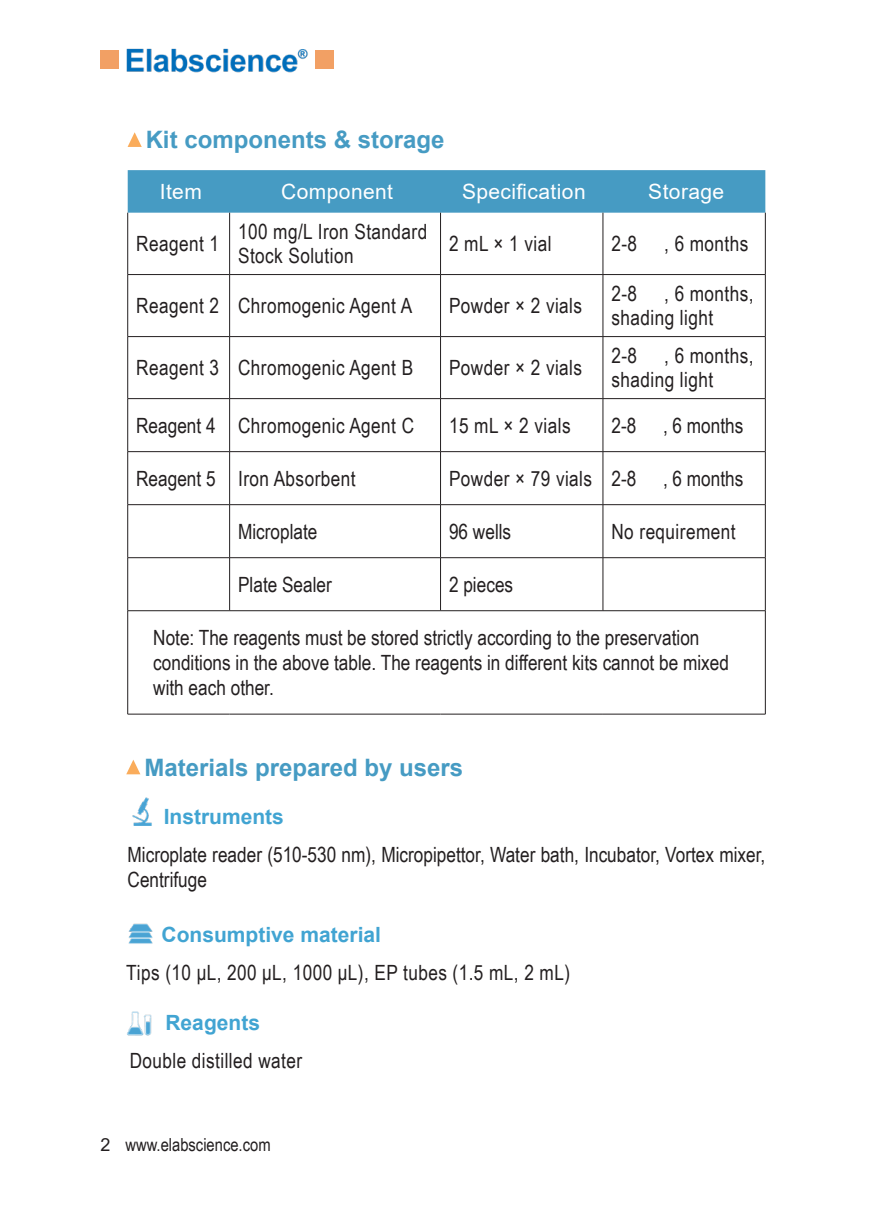
<style>
.page{position:relative;width:893px;height:1208px;background:#fff}
.page>*{position:absolute;margin:0;border:0;box-sizing:border-box;transform-origin:0 0}
.t1{font:700 24px "Arial";color:#469bc3}
.t2{font:21px/25.2px "Arial Narrow";color:#231f20}
.t3{font:21px/24px "Arial Narrow";letter-spacing:.02em;color:#231f20}
.t4{font:700 21px "Arial";color:#41a4d2}
.t5{font:21px "Arial";letter-spacing:.02em;color:#fff}
.t6{font:18px "Arial Narrow";color:#231f20}
.s1{font-family:"Arial"}
</style>
<div class="page">
<img style="left:126px;top:48px;width:182px;height:25px">
<div style="left:315px;top:51px;width:18px;height:18px;background:#f2a064"></div>
<div style="left:101px;top:51px;width:18px;height:18px;background:#f2a064"></div>
<svg style="left:128px;top:132px;width:14px;height:15px"></svg>
<div style="left:128px;top:170px;width:637px;height:43px;background:#469bc3"></div>
<hr style="left:128px;top:274px;width:102px;height:1px;background:#231f20">
<hr style="left:230px;top:274px;width:211px;height:1px;background:#231f20">
<hr style="left:441px;top:274px;width:162px;height:1px;background:#231f20">
<hr style="left:603px;top:274px;width:162px;height:1px;background:#231f20">
<hr style="left:128px;top:398px;width:102px;height:1px;background:#231f20">
<hr style="left:230px;top:398px;width:211px;height:1px;background:#231f20">
<hr style="left:441px;top:398px;width:162px;height:1px;background:#231f20">
<hr style="left:603px;top:398px;width:162px;height:1px;background:#231f20">
<hr style="left:127px;top:213px;width:1px;height:61px;background:#231f20">
<hr style="left:127px;top:275px;width:1px;height:61px;background:#231f20">
<hr style="left:128px;top:336px;width:102px;height:1px;background:#231f20">
<hr style="left:127px;top:337px;width:1px;height:61px;background:#231f20">
<hr style="left:127px;top:399px;width:1px;height:52px;background:#231f20">
<hr style="left:128px;top:451px;width:102px;height:1px;background:#231f20">
<hr style="left:127px;top:452px;width:1px;height:52px;background:#231f20">
<hr style="left:128px;top:504px;width:102px;height:1px;background:#231f20">
<hr style="left:127px;top:505px;width:1px;height:52px;background:#231f20">
<hr style="left:128px;top:557px;width:102px;height:1px;background:#231f20">
<hr style="left:127px;top:558px;width:1px;height:52px;background:#231f20">
<hr style="left:128px;top:610px;width:102px;height:1px;background:#231f20">
<hr style="left:127px;top:611px;width:1px;height:103px;background:#231f20">
<hr style="left:128px;top:713px;width:102px;height:1px;background:#231f20">
<hr style="left:230px;top:713px;width:211px;height:1px;background:#231f20">
<hr style="left:441px;top:713px;width:162px;height:1px;background:#231f20">
<hr style="left:603px;top:713px;width:162px;height:1px;background:#231f20">
<hr style="left:229px;top:213px;width:1px;height:61px;background:#231f20">
<hr style="left:229px;top:275px;width:1px;height:61px;background:#231f20">
<hr style="left:230px;top:336px;width:211px;height:1px;background:#231f20">
<hr style="left:229px;top:337px;width:1px;height:61px;background:#231f20">
<hr style="left:229px;top:399px;width:1px;height:52px;background:#231f20">
<hr style="left:230px;top:451px;width:211px;height:1px;background:#231f20">
<hr style="left:229px;top:452px;width:1px;height:52px;background:#231f20">
<hr style="left:230px;top:504px;width:211px;height:1px;background:#231f20">
<hr style="left:229px;top:505px;width:1px;height:52px;background:#231f20">
<hr style="left:230px;top:557px;width:211px;height:1px;background:#231f20">
<hr style="left:229px;top:558px;width:1px;height:52px;background:#231f20">
<hr style="left:230px;top:610px;width:211px;height:1px;background:#231f20">
<hr style="left:440px;top:213px;width:1px;height:61px;background:#231f20">
<hr style="left:602px;top:213px;width:1px;height:61px;background:#231f20">
<hr style="left:765px;top:213px;width:1px;height:61px;background:#231f20">
<hr style="left:440px;top:275px;width:1px;height:61px;background:#231f20">
<hr style="left:602px;top:275px;width:1px;height:61px;background:#231f20">
<hr style="left:765px;top:275px;width:1px;height:61px;background:#231f20">
<hr style="left:441px;top:336px;width:162px;height:1px;background:#231f20">
<hr style="left:440px;top:337px;width:1px;height:61px;background:#231f20">
<hr style="left:603px;top:336px;width:162px;height:1px;background:#231f20">
<hr style="left:602px;top:337px;width:1px;height:61px;background:#231f20">
<hr style="left:765px;top:337px;width:1px;height:61px;background:#231f20">
<hr style="left:440px;top:399px;width:1px;height:52px;background:#231f20">
<hr style="left:602px;top:399px;width:1px;height:52px;background:#231f20">
<hr style="left:765px;top:399px;width:1px;height:52px;background:#231f20">
<hr style="left:441px;top:451px;width:162px;height:1px;background:#231f20">
<hr style="left:440px;top:452px;width:1px;height:52px;background:#231f20">
<hr style="left:603px;top:451px;width:162px;height:1px;background:#231f20">
<hr style="left:602px;top:452px;width:1px;height:52px;background:#231f20">
<hr style="left:765px;top:452px;width:1px;height:52px;background:#231f20">
<hr style="left:441px;top:504px;width:162px;height:1px;background:#231f20">
<hr style="left:440px;top:505px;width:1px;height:52px;background:#231f20">
<hr style="left:603px;top:504px;width:162px;height:1px;background:#231f20">
<hr style="left:602px;top:505px;width:1px;height:52px;background:#231f20">
<hr style="left:765px;top:505px;width:1px;height:52px;background:#231f20">
<hr style="left:441px;top:557px;width:162px;height:1px;background:#231f20">
<hr style="left:440px;top:558px;width:1px;height:52px;background:#231f20">
<hr style="left:603px;top:557px;width:162px;height:1px;background:#231f20">
<hr style="left:602px;top:558px;width:1px;height:52px;background:#231f20">
<hr style="left:765px;top:558px;width:1px;height:52px;background:#231f20">
<hr style="left:441px;top:610px;width:162px;height:1px;background:#231f20">
<hr style="left:603px;top:610px;width:162px;height:1px;background:#231f20">
<hr style="left:765px;top:611px;width:1px;height:103px;background:#231f20">
<img style="left:132px;top:797px;width:20px;height:29px">
<svg style="left:126px;top:760px;width:14px;height:14px"></svg>
<img style="left:128px;top:923px;width:25px;height:21px">
<img style="left:127px;top:1011px;width:25px;height:25px">
<p class="t1" style="left:146px;top:123px;width:300px">Kit components &amp; storage</p>
<p class="t5" style="left:160px;top:177px;width:44px">Item</p>
<p class="t5" style="left:281px;top:177px;width:113px">Component</p>
<p class="t5" style="left:462px;top:177px;width:125px">Specification</p>
<p class="t5" style="left:648px;top:177px;width:78px">Storage</p>
<p class="t3" style="left:136px;top:231px;width:84px">Reagent 1</p>
<p class="t3" style="left:238px;top:219px;width:191px">100 mg/L Iron Standard<br>Stock Solution</p>
<p class="t2" style="left:449px;top:230px;width:104px">2 mL × 1 vial</p>
<p class="t2" style="left:611px;top:230px;width:27px">2-8</p>
<p class="t2" style="left:664px;top:230px;width:86px">, 6 months</p>
<p class="t3" style="left:136px;top:293px;width:84px">Reagent 2</p>
<p class="t3" style="left:238px;top:293px;width:176px">Chromogenic Agent A</p>
<p class="t3" style="left:449px;top:293px;width:135px">Powder × 2 vials</p>
<p class="t3" style="left:136px;top:355px;width:84px">Reagent 3</p>
<p class="t3" style="left:238px;top:355px;width:177px">Chromogenic Agent B</p>
<p class="t3" style="left:449px;top:355px;width:135px">Powder × 2 vials</p>
<p class="t2" style="left:611px;top:280px;width:27px">2-8</p>
<p class="t3" style="left:611px;top:281px;width:144px;text-indent:53px">, 6 months, shading light</p>
<p class="t2" style="left:611px;top:342px;width:27px">2-8</p>
<p class="t3" style="left:611px;top:343px;width:144px;text-indent:53px">, 6 months, shading light</p>
<p class="t2" style="left:136px;top:412px;width:81px">Reagent 4</p>
<p class="t3" style="left:238px;top:412px;width:178px">Chromogenic Agent C</p>
<p class="t3" style="left:449px;top:412px;width:123px">15 mL × 2 vials</p>
<p class="t2" style="left:611px;top:412px;width:26px">2-8</p>
<p class="t2" style="left:663px;top:412px;width:82px">, 6 months</p>
<p class="t2" style="left:136px;top:465px;width:81px">Reagent 5</p>
<p class="t3" style="left:238px;top:465px;width:119px">Iron Absorbent</p>
<p class="t3" style="left:449px;top:465px;width:145px">Powder × 79 vials</p>
<p class="t2" style="left:611px;top:465px;width:26px">2-8</p>
<p class="t2" style="left:663px;top:465px;width:82px">, 6 months</p>
<p class="t2" style="left:238px;top:518px;width:81px">Microplate</p>
<p class="t2" style="left:449px;top:518px;width:64px">96 wells</p>
<p class="t3" style="left:611px;top:518px;width:126px">No requirement</p>
<p class="t2" style="left:238px;top:571px;width:95px">Plate Sealer</p>
<p class="t2" style="left:449px;top:571px;width:66px">2 pieces</p>
<p class="t2" style="left:153px;top:624px;width:577px">Note: The reagents must be stored strictly according to the preservation conditions in the above table. The reagents in different kits cannot be mixed with each other.</p>
<p class="t1" style="left:144px;top:750px;width:320px">Materials prepared by users</p>
<p class="t4" style="left:164px;top:801px;width:122px">Instruments</p>
<p class="t2" style="left:128px;top:841px;width:639px">Microplate reader (510-530 nm), Micropipettor, Water bath, Incubator, Vortex mixer,<br>Centrifuge</p>
<p class="t4" style="left:162px;top:919px;width:221px">Consumptive material</p>
<p class="t3" style="left:126px;top:960px;width:445px">Tips (10 μL, 200 μL, 1000 μL), EP tubes (1.5 mL, 2 mL)</p>
<p class="t4" style="left:165px;top:1007px;width:96px">Reagents</p>
<p class="t3" style="left:130px;top:1048px;width:174px">Double distilled water</p>
<p class="t6" style="left:101px;top:1131px;width:172px"><span class="s1">2</span> www.elabscience.com</p>
</div>
